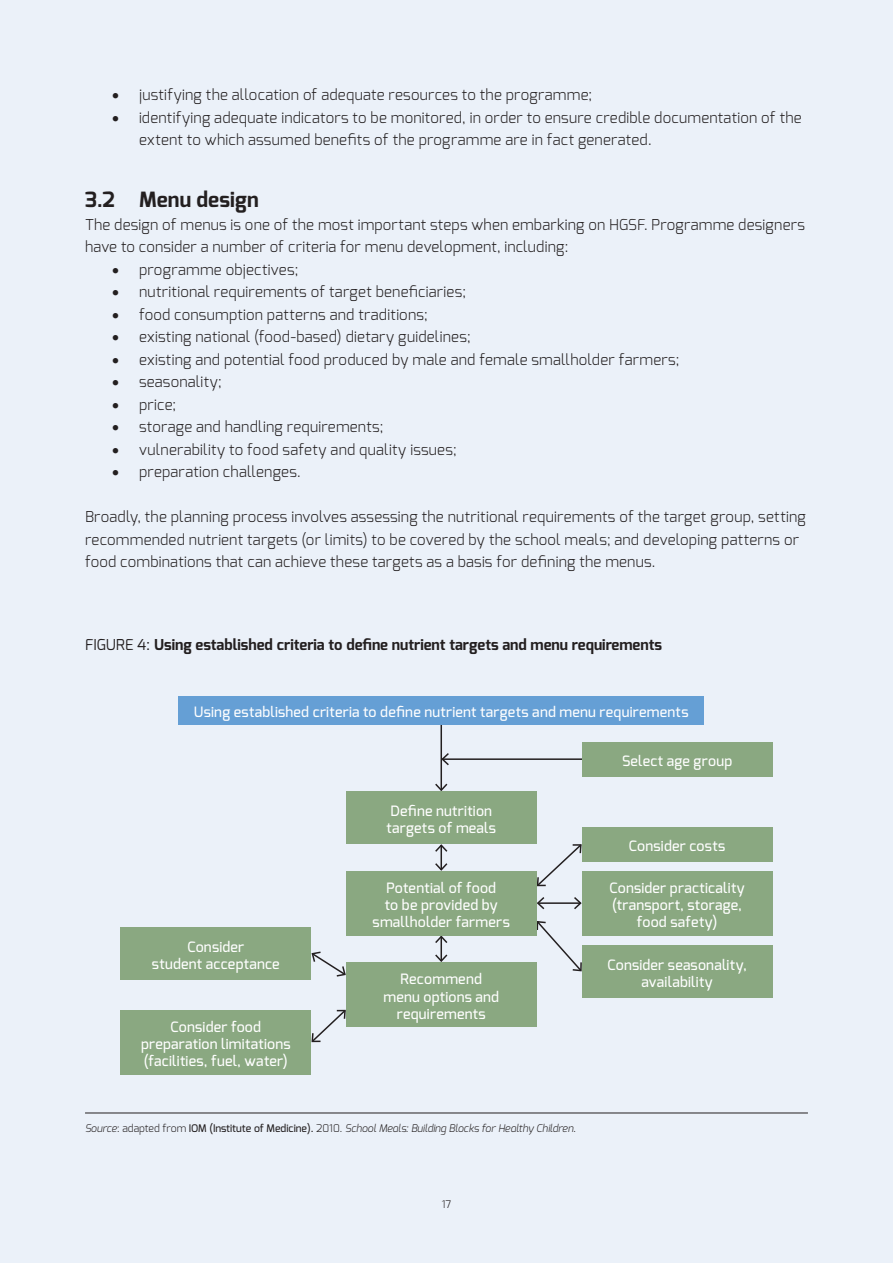
<style>
.page{position:relative;width:893px;height:1263px;background:#ebf1f9}
.page>*{position:absolute;margin:0;border:0;box-sizing:border-box;transform-origin:0 0}
.t1{font:700 21px "Exo";letter-spacing:.005em;color:#231f20}
.t2{font:300 15px/22.5px "Exo";letter-spacing:.015em;color:#231f20}
.t3{font:700 15px "Exo";color:#231f20}
.t4{font:500 14.25px/17.1px "Exo";letter-spacing:.015em;color:#fff;text-align:center}
.t5{font:italic 300 10.5px "Exo";color:#231f20}
.t6{font:300 10.5px "Exo";color:#231f20}
.s1{font-weight:400}
.s2{font-style:normal}
.s3{font-weight:500;font-style:normal}
</style>
<div class="page">
<hr style="left:440px;top:721px;width:2px;height:69px;background:#231f20">
<svg style="left:435px;top:782px;width:13px;height:9px"></svg>
<hr style="left:440px;top:845px;width:2px;height:25px;background:#231f20">
<svg style="left:435px;top:844px;width:13px;height:9px"></svg>
<svg style="left:435px;top:861px;width:13px;height:10px"></svg>
<hr style="left:538px;top:902px;width:43px;height:2px;background:#231f20">
<svg style="left:572px;top:897px;width:10px;height:13px"></svg>
<svg style="left:537px;top:897px;width:9px;height:13px"></svg>
<svg style="left:537px;top:844px;width:46px;height:43px"></svg>
<svg style="left:311px;top:1009px;width:35px;height:34px"></svg>
<svg style="left:535px;top:921px;width:48px;height:51px"></svg>
<svg style="left:311px;top:951px;width:35px;height:26px"></svg>
<hr style="left:440px;top:936px;width:2px;height:25px;background:#231f20">
<svg style="left:434px;top:935px;width:15px;height:10px"></svg>
<svg style="left:435px;top:953px;width:13px;height:9px"></svg>
<hr style="left:442px;top:758px;width:160px;height:2px;background:#231f20">
<svg style="left:440px;top:751px;width:10px;height:16px"></svg>
<div style="left:346px;top:791px;width:191px;height:53px;background:#8aa881"></div>
<div style="left:582px;top:945px;width:191px;height:53px;background:#8aa881"></div>
<div style="left:582px;top:742px;width:191px;height:34px;background:#8aa881"></div>
<div style="left:582px;top:827px;width:191px;height:34px;background:#8aa881"></div>
<div style="left:120px;top:926px;width:191px;height:53px;background:#8aa881"></div>
<div style="left:346px;top:871px;width:191px;height:64px;background:#8aa881"></div>
<div style="left:582px;top:871px;width:191px;height:64px;background:#8aa881"></div>
<div style="left:120px;top:1010px;width:191px;height:64px;background:#8aa881"></div>
<div style="left:346px;top:962px;width:191px;height:65px;background:#8aa881"></div>
<div style="left:179px;top:696px;width:525px;height:28px;background:#659fd5"></div>
<hr style="left:85px;top:1112px;width:723px;height:1px;background:#231f20">
<p class="t2" style="left:112px;top:83px;width:482px">• justifying the allocation of adequate resources to the programme;</p>
<p class="t2" style="left:139px;top:106px;width:664px;text-indent:-27px">• identifying adequate indicators to be monitored, in order to ensure credible documentation of the extent to which assumed benefits of the programme are in fact generated.</p>
<h1 class="t1" style="left:85px;top:186px;width:175px">3.2 Menu design</h1>
<p class="t2" style="left:85px;top:213px;width:721px">The design of menus is one of the most important steps when embarking on HGSF. Programme designers have to consider a number of criteria for menu development, including:</p>
<p class="t2" style="left:112px;top:258px;width:188px">• programme objectives;</p>
<p class="t2" style="left:112px;top:280px;width:355px">• nutritional requirements of target beneficiaries;</p>
<p class="t2" style="left:112px;top:303px;width:317px">• food consumption patterns and traditions;</p>
<p class="t2" style="left:112px;top:325px;width:360px">• existing national (food-based) dietary guidelines;</p>
<p class="t2" style="left:112px;top:348px;width:569px">• existing and potential food produced by male and female smallholder farmers;</p>
<p class="t2" style="left:112px;top:370px;width:111px">• seasonality;</p>
<p class="t2" style="left:112px;top:393px;width:66px">• price;</p>
<p class="t2" style="left:112px;top:415px;width:273px">• storage and handling requirements;</p>
<p class="t2" style="left:112px;top:438px;width:346px">• vulnerability to food safety and quality issues;</p>
<p class="t2" style="left:112px;top:460px;width:190px">• preparation challenges.</p>
<p class="t2" style="left:85px;top:505px;width:722px">Broadly, the planning process involves assessing the nutritional requirements of the target group, setting recommended nutrient targets (or limits) to be covered by the school meals; and developing patterns or food combinations that can achieve these targets as a basis for defining the menus.</p>
<p class="t3" style="left:85px;top:635px;width:579px"><span class="s1">FIGURE 4:</span> Using established criteria to define nutrient targets and menu requirements</p>
<p class="t4" style="left:194px;top:703px;width:496px">Using established criteria to define nutrient targets and menu requirements</p>
<p class="t4" style="left:386px;top:802px;width:111px;text-align:left">Define nutrition targets of meals</p>
<p class="t4" style="left:622px;top:752px;width:112px">Select age group</p>
<p class="t4" style="left:629px;top:837px;width:98px">Consider costs</p>
<p class="t4" style="left:152px;top:938px;width:129px">Consider<br>student acceptance</p>
<p class="t4" style="left:141px;top:1018px;width:151px">Consider food preparation limitations (facilities, fuel, water)</p>
<p class="t4" style="left:373px;top:879px;width:139px">Potential of food<br>to be provided by smallholder farmers</p>
<p class="t4" style="left:609px;top:879px;width:137px">Consider practicality (transport, storage, food safety)</p>
<p class="t4" style="left:383px;top:971px;width:117px">Recommend menu options and requirements</p>
<p class="t4" style="left:607px;top:956px;width:141px">Consider seasonality, availability</p>
<p class="t5" style="left:85px;top:1121px;width:492px">Source<span class="s2">: adapted from</span> <span class="s3">IOM (Institute of Medicine).</span> <span class="s2">2010.</span> School Meals: Building Blocks for Healthy Children<span class="s2">.</span></p>
<p class="t6" style="left:442px;top:1198px;width:11px">17</p>
</div>
